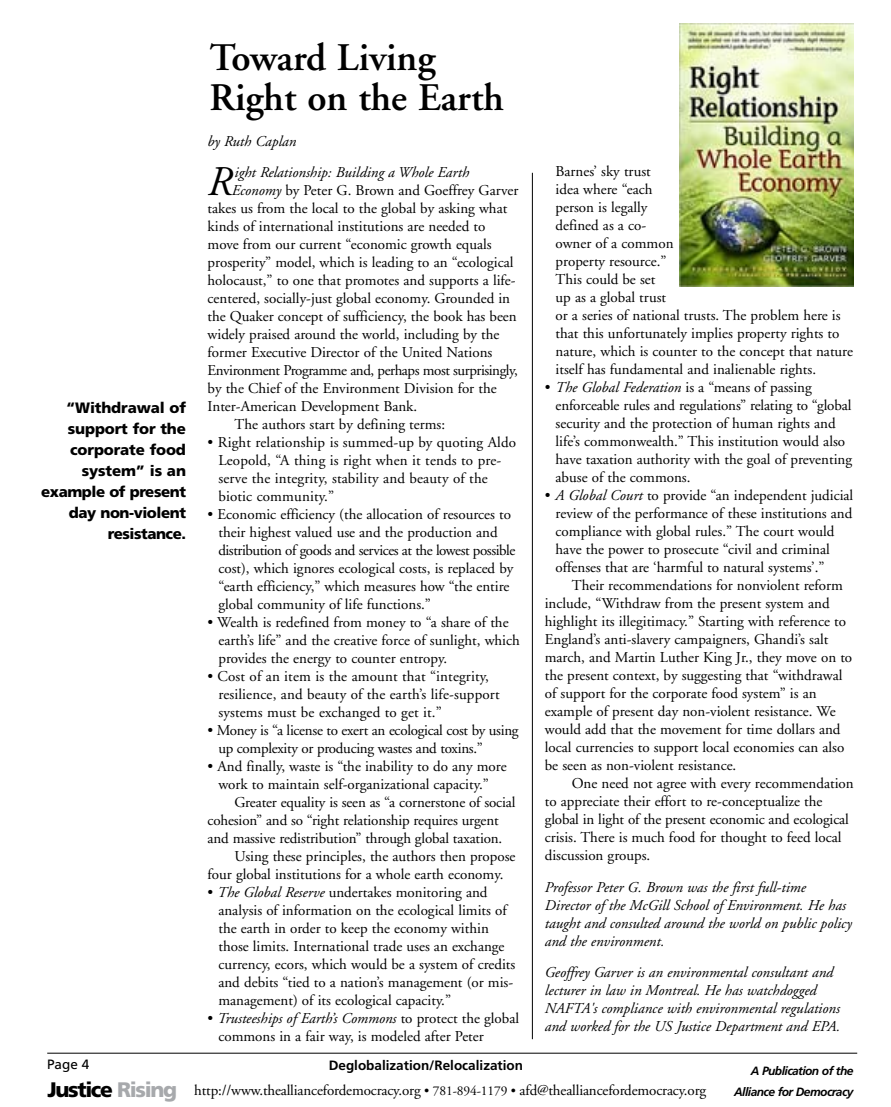
<style>
.page{position:relative;width:891px;height:1107px;background:#fff}
.page>*{position:absolute;margin:0;border:0;box-sizing:border-box;transform-origin:0 0}
.t1{font:italic 42.15px "Adobe Garamond";color:#000}
.t2{font:600 39px/40.5px "Adobe Garamond";color:#000}
.t3{font:900 21px "Frutiger";letter-spacing:-.065em;color:#000}
.t4{font:15px/18px "Adobe Garamond";color:#000}
.t5{font:italic 15px/18px "Adobe Garamond";color:#000}
.t6{font:900 15px/21px "Frutiger";letter-spacing:-.01em;color:#000;text-align:right}
.t7{font:15px/18px "Adobe Garamond";letter-spacing:-.02em;color:#000}
.t8{font:15px "Adobe Garamond";letter-spacing:-.03em;color:#000}
.t9{font:700 13.5px "Frutiger";color:#000}
.t10{font:13.5px "Frutiger";color:#000}
.t11{font:italic 700 12px "Frutiger";letter-spacing:-.045em;color:#000}
.s1{color:#a7a9ac}
.s2{font-style:italic}
.s3{font-size:13.5px}
</style>
<div class="page">
<hr style="left:47px;top:1053px;width:810px;height:1px;background:#000">
<img style="left:680px;top:24px;width:174px;height:262px">
<hr style="left:532px;top:173px;width:1px;height:866px;background:#000">
<p class="t6" style="left:41px;top:397px;width:146px">“Withdrawal of support for the corporate food system” is an example of present day non-violent resistance.</p>
<p class="t10" style="left:47px;top:1057px;width:44px">Page 4</p>
<h3 class="t3" style="left:48px;top:1077px;width:131px">Justice <span class="s1">Rising</span></h3>
<h2 class="t2" style="left:210px;top:38px;width:296px">Toward Living<br>Right on the Earth</h2>
<p class="t5" style="left:208px;top:132px;width:90px">by Ruth Caplan</p>
<h1 class="t1" style="left:208px;top:159px;width:26px">R</h1>
<p class="t5" style="left:235px;top:164px;width:236px">ight Relationship: Building a Whole Earth</p>
<p class="t4" style="left:232px;top:182px;width:288px"><span class="s2">Economy</span> by Peter G. Brown and Goeffrey Garver</p>
<p class="t4" style="left:208px;top:200px;width:301px">takes us from the local to the global by asking what</p>
<p class="t4" style="left:208px;top:218px;width:279px">kinds of international institutions are needed to</p>
<p class="t4" style="left:208px;top:236px;width:286px">move from our current “economic growth equals</p>
<p class="t4" style="left:208px;top:254px;width:307px">prosperity” model, which is leading to an “ecological</p>
<p class="t4" style="left:208px;top:272px;width:310px">holocaust,” to one that promotes and supports a life-</p>
<p class="t4" style="left:208px;top:290px;width:304px">centered, socially-just global economy. Grounded in</p>
<p class="t4" style="left:208px;top:308px;width:311px">the Quaker concept of sufficiency, the book has been</p>
<p class="t4" style="left:208px;top:326px;width:293px">widely praised around the world, including by the</p>
<p class="t4" style="left:208px;top:344px;width:286px">former Executive Director of the United Nations</p>
<p class="t8" style="left:208px;top:362px;width:312px">Environment Programme and, perhaps most surprisingly,</p>
<p class="t4" style="left:208px;top:380px;width:291px">by the Chief of the Environment Division for the</p>
<p class="t4" style="left:208px;top:398px;width:211px">Inter-American Development Bank.</p>
<p class="t4" style="left:235px;top:416px;width:212px">The authors start by defining terms:</p>
<p class="t4" style="left:218px;top:434px;width:299px;text-indent:-11px">• Right relationship is summed-up by quoting Aldo Leopold, “A thing is right when it tends to pre&shy;serve the integrity, stability and beauty of the biotic community.”</p>
<p class="t4" style="left:218px;top:506px;width:299px;text-indent:-11px">• Economic efficiency (the allocation of resources to their highest valued use and the production and distribution of goods and services at the lowest possible cost), which ignores ecological costs, is replaced by “earth efficiency,” which measures how “the entire global community of life functions.”</p>
<p class="t4" style="left:218px;top:614px;width:303px;text-indent:-11px">• Wealth is redefined from money to “a share of the earth’s life” and the creative force of sunlight, which provides the energy to counter entropy.</p>
<p class="t4" style="left:218px;top:668px;width:283px;text-indent:-11px">• Cost of an item is the amount that “integrity, resilience, and beauty of the earth’s life-support systems must be exchanged to get it.”</p>
<p class="t7" style="left:218px;top:722px;width:302px;text-indent:-11px">• Money is “a license to exert an ecological cost by using up complexity or producing wastes and toxins.”</p>
<p class="t4" style="left:208px;top:758px;width:301px;text-align:center">• And finally, waste is “the inability to do any more work to maintain self-organizational capacity.”</p>
<p class="t4" style="left:235px;top:794px;width:282px">Greater equality is seen as “a cornerstone of social</p>
<p class="t4" style="left:208px;top:812px;width:293px">cohesion” and so “right relationship requires urgent</p>
<p class="t4" style="left:208px;top:830px;width:296px">and massive redistribution” through global taxation.</p>
<p class="t4" style="left:235px;top:848px;width:282px">Using these principles, the authors then propose</p>
<p class="t4" style="left:208px;top:866px;width:297px">four global institutions for a whole earth economy.</p>
<p class="t4" style="left:218px;top:884px;width:299px;text-indent:-11px">• <span class="s2">The Global Reserve</span> undertakes monitoring and analysis of information on the ecological limits of the earth in order to keep the economy within those limits. International trade uses an exchange currency, ecors, which would be a system of credits and debits “tied to a nation’s management (or mis&shy;management) of its ecological capacity.”</p>
<p class="t4" style="left:218px;top:1010px;width:302px;text-indent:-11px">• <span class="s2">Trusteeships of Earth’s Commons</span> to protect the global commons in a fair way, is modeled after Peter</p>
<p class="t4" style="left:556px;top:163px;width:299px">Barnes’ sky trust<br>idea where “each<br>person is legally<br>defined as a co-<br>owner of a common<br>property resource.”<br>This could be set<br>up as a global trust<br>or a series of national trusts. The problem here is that this unfortunately implies property rights to nature, which is counter to the concept that nature itself has fundamental and inalienable rights.</p>
<p class="t4" style="left:556px;top:379px;width:298px;text-indent:-11px">• <span class="s2">The Global Federation</span> is a “means of passing enforceable rules and regulations” relating to “global security and the protection of human rights and life’s commonwealth.” This institution would also have taxation authority with the goal of preventing abuse of the commons.</p>
<p class="t4" style="left:556px;top:487px;width:299px;text-indent:-11px">• <span class="s2">A Global Court</span> to provide “an independent judicial review of the performance of these institutions and compliance with global rules.” The court would have the power to prosecute “civil and criminal offenses that are ‘harmful to natural systems’.”</p>
<p class="t4" style="left:545px;top:577px;width:309px;text-indent:27px">Their recommendations for nonviolent reform include, “Withdraw from the present system and highlight its illegitimacy.” Starting with reference to England’s anti-slavery campaigners, Ghandi’s salt march, and Martin Luther King Jr., they move on to the present context, by suggesting that “withdrawal of support for the corporate food system” is an example of present day non-violent resistance. We would add that the movement for time dollars and local currencies to support local economies can also be seen as non-violent resistance.</p>
<p class="t4" style="left:545px;top:775px;width:310px;text-indent:27px">One need not agree with every recommendation to appreciate their effort to re-conceptualize the global in light of the present economic and ecological crisis. There is much food for thought to feed local discussion groups.</p>
<p class="t5" style="left:545px;top:879px;width:309px">Professor Peter G. Brown was the first full-time Director of the McGill School of Environment. He has taught and consulted around the world on public policy and the environment.</p>
<p class="t5" style="left:545px;top:964px;width:297px">Geoffrey Garver is an environmental consultant and lecturer in law in Montreal. He has watchdogged NAFTA's compliance with environmental regulations and worked for the US Justice Department and EPA.</p>
<p class="t9" style="left:329px;top:1058px;width:196px">Deglobalization/Relocalization</p>
<p class="t11" style="left:751px;top:1064px;width:104px">A Publication of the</p>
<p class="t4" style="left:194px;top:1082px;width:513px">http://www.thealliancefordemocracy.org <span class="s3">• 781-894-1179 •</span> afd@thealliancefordemocracy.org</p>
<p class="t11" style="left:734px;top:1085px;width:121px">Alliance for Democracy</p>
</div>
